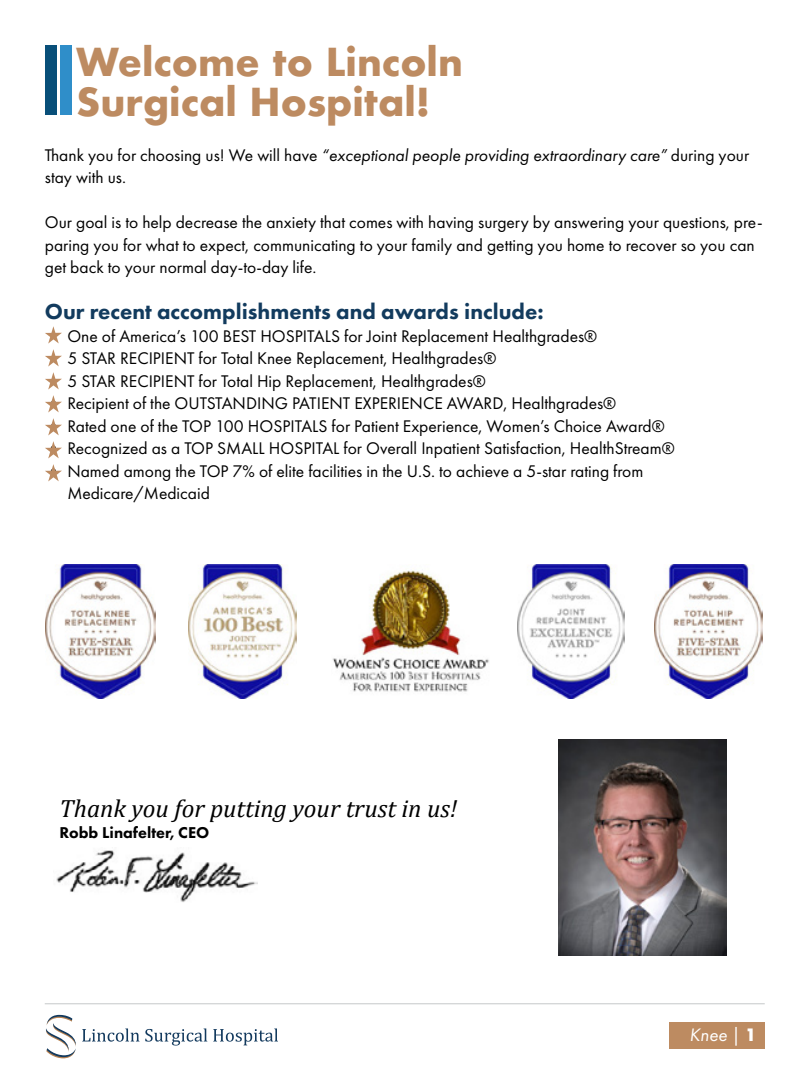
<style>
.page{position:relative;width:810px;height:1080px;background:#fff}
.page>*{position:absolute;margin:0;border:0;box-sizing:border-box;transform-origin:0 0}
.t1{font:700 37.5px/40px "Futura";color:#bd8b61}
.t2{font:italic 25px "Cambria";color:#000}
.t3{font:800 22.5px "Futura PT";color:#123b5e}
.t4{font:italic 18.75px "Futura PT";color:#fff}
.t5{font:17.5px/22.5px "Futura PT";color:#000}
.t6{font:800 16.25px "Futura PT";color:#000}
.s1{font-style:italic}
.s2{font-weight:700;font-style:normal}
</style>
<div class="page">
<div style="left:670px;top:1022px;width:95px;height:27px;background:#bd8b61"></div>
<svg style="left:82px;top:1028px;width:125px;height:18px"></svg>
<svg style="left:213px;top:1028px;width:65px;height:17px"></svg>
<svg style="left:46px;top:1015px;width:30px;height:43px"></svg>
<hr style="left:45px;top:1003px;width:720px;height:1px;background:#d1d3d4">
<img style="left:45px;top:565px;width:110px;height:133px">
<img style="left:188px;top:565px;width:109px;height:133px">
<img style="left:332px;top:570px;width:157px;height:122px">
<img style="left:517px;top:565px;width:107px;height:133px">
<img style="left:655px;top:565px;width:108px;height:133px">
<img style="left:558px;top:739px;width:169px;height:217px">
<img style="left:56px;top:850px;width:201px;height:52px">
<svg style="left:45px;top:464px;width:17px;height:17px"></svg>
<svg style="left:45px;top:326px;width:17px;height:132px"></svg>
<div style="left:45px;top:45px;width:11px;height:69px;background:#084f79"></div>
<div style="left:61px;top:45px;width:11px;height:69px;background:#2f8ec9"></div>
<h1 class="t1" style="left:76px;top:42px;width:388px">Welcome to Lincoln<br>Surgical Hospital!</h1>
<p class="t5" style="left:45px;top:144px;width:706px">Thank you for choosing us! We will have <span class="s1">“exceptional people providing extraordinary care”</span> during your stay with us.</p>
<p class="t5" style="left:45px;top:211px;width:720px">Our goal is to help decrease the anxiety that comes with having surgery by answering your questions, pre&shy;paring you for what to expect, communicating to your family and getting you home to recover so you can get back to your normal day-to-day life.</p>
<p class="t3" style="left:45px;top:298px;width:500px">Our recent accomplishments and awards include:</p>
<p class="t5" style="left:45px;top:325px;width:554px">• One of America’s 100 BEST HOSPITALS for Joint Replacement Healthgrades®</p>
<p class="t5" style="left:45px;top:347px;width:453px">• 5 STAR RECIPIENT for Total Knee Replacement, Healthgrades®</p>
<p class="t5" style="left:45px;top:370px;width:442px">• 5 STAR RECIPIENT for Total Hip Replacement, Healthgrades®</p>
<p class="t5" style="left:45px;top:392px;width:573px">• Recipient of the OUTSTANDING PATIENT EXPERIENCE AWARD, Healthgrades®</p>
<p class="t5" style="left:45px;top:415px;width:621px">• Rated one of the TOP 100 HOSPITALS for Patient Experience, Women’s Choice Award®</p>
<p class="t5" style="left:45px;top:437px;width:631px">• Recognized as a TOP SMALL HOSPITAL for Overall Inpatient Satisfaction, HealthStream®</p>
<p class="t5" style="left:67px;top:460px;width:578px;text-indent:-23px">• Named among the TOP 7% of elite facilities in the U.S. to achieve a 5-star rating from<br>Medicare/Medicaid</p>
<h2 class="t2" style="left:59px;top:791px;width:399px">Thank you for putting your trust in us!</h2>
<p class="t6" style="left:59px;top:823px;width:152px">Robb Linafelter, CEO</p>
<p class="t4" style="left:690px;top:1024px;width:68px">Knee | <span class="s2">1</span></p>
</div>
